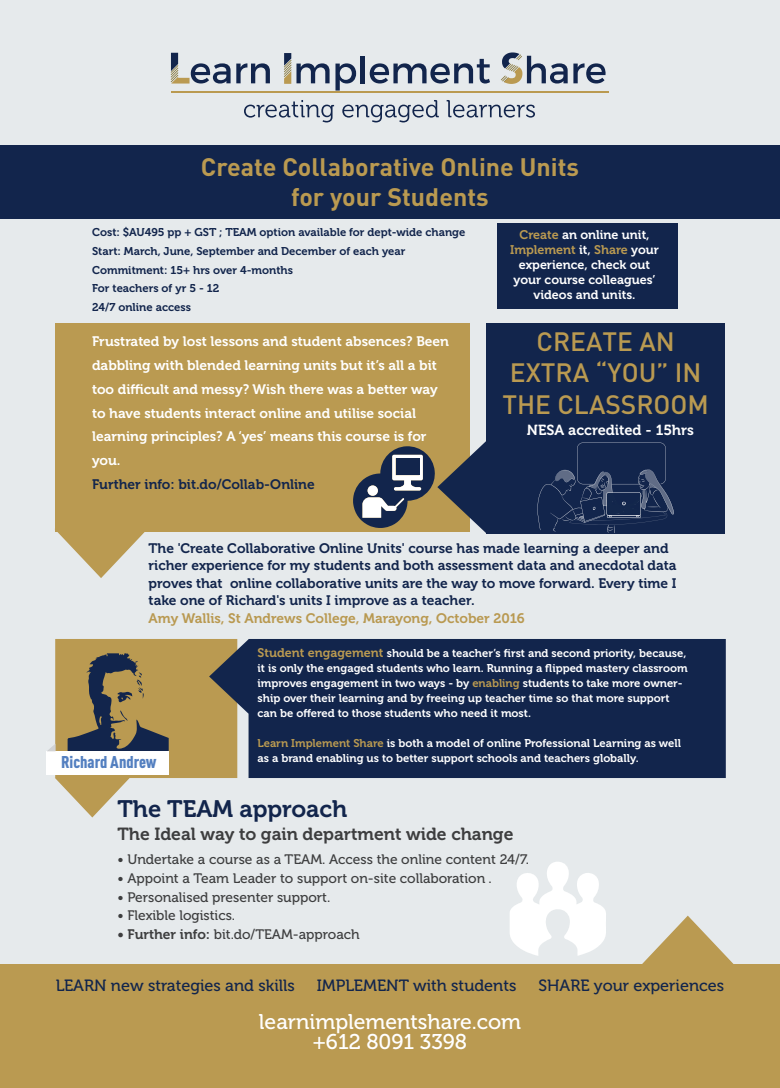
<style>
.page{position:relative;width:780px;height:1088px;background:#e6eaec}
.page>*{position:absolute;margin:0;border:0;box-sizing:border-box;transform-origin:0 0}
.t1{font:500 26.25px/31.5px "DIN";color:#ba9a51;text-align:center}
.t2{font:700 25px/30px "DIN";color:#ba9a51;text-align:center}
.t3{font:23.75px "Museo 700";color:#12254c}
.t4{font:21.25px/20px "Museo 500";color:#fff;text-align:center}
.t5{font:17.5px "Museo 700";color:#3e3e3f}
.t6{font:900 16.88px "DIN Cond";color:#537fc0}
.t7{font:16.25px "Museo 500";color:#12254c}
.t8{font:14.5px "Museo 700";color:#fff}
.t9{font:13.75px/17.5px "Museo 700";color:#12254c}
.t10{font:13.75px/23.8px "Museo 700";color:#fff}
.t11{font:13.75px "Museo 500";color:#3e3e3f}
.t12{font:13.75px "Museo 700";color:#ba9a51}
.t13{font:12.5px/15px "Museo 700";color:#fff;text-align:center}
.t14{font:11.25px/15px "Museo 700";color:#fff}
.t15{font:11.25px/18.8px "Museo 700";color:#12254c}
.s1{color:#ba9a51}
.s2{font-size:12.5px;color:#ba9a51}
.s3{font-family:"Museo 700"}
</style>
<div class="page">
<div style="left:0;top:145px;width:780px;height:73px;background:#12254c"></div>
<svg style="left:57px;top:532px;width:88px;height:46px"></svg>
<div style="left:486px;top:323px;width:239px;height:210px;background:#12254c"></div>
<div style="left:0;top:964px;width:780px;height:124px;background:#ba9a51"></div>
<div style="left:55px;top:323px;width:414px;height:209px;background:#ba9a51"></div>
<svg style="left:642px;top:915px;width:92px;height:49px"></svg>
<svg style="left:171px;top:53px;width:59px;height:31px"></svg>
<svg style="left:236px;top:63px;width:34px;height:20px"></svg>
<svg style="left:284px;top:53px;width:45px;height:31px"></svg>
<svg style="left:335px;top:63px;width:21px;height:28px"></svg>
<hr style="left:361px;top:56px;width:4px;height:27px;background:#12254c">
<svg style="left:370px;top:59px;width:120px;height:25px"></svg>
<svg style="left:501px;top:52px;width:66px;height:32px"></svg>
<svg style="left:573px;top:63px;width:33px;height:20px"></svg>
<hr style="left:171px;top:91px;width:437px;height:2px;background:#ba9a51">
<svg style="left:244px;top:100px;width:90px;height:22px"></svg>
<svg style="left:342px;top:100px;width:97px;height:22px"></svg>
<svg style="left:446px;top:100px;width:89px;height:18px"></svg>
<svg style="left:510px;top:862px;width:96px;height:94px"></svg>
<svg style="left:353px;top:441px;width:133px;height:92px"></svg>
<div style="left:367px;top:485px;width:11px;height:11px;background:#fff;border-radius:50%"></div>
<div style="left:395px;top:458px;width:24px;height:17px;background:#12254c"></div>
<svg style="left:47px;top:639px;width:162px;height:178px"></svg>
<div style="left:209px;top:639px;width:516px;height:139px;background:#12254c"></div>
<div style="left:497px;top:223px;width:180px;height:86px;background:#12254c"></div>
<svg style="left:537px;top:442px;width:137px;height:91px"></svg>
<h2 class="t2" style="left:201px;top:151px;width:379px">Create Collaborative Online Units for your Students</h2>
<p class="t15" style="left:92px;top:223px;width:375px">Cost: $AU495 pp + GST ; TEAM option available for dept-wide change Start: March, June, September and December of each year Commitment: 15+ hrs over 4-months<br>For teachers of yr 5 - 12<br>24/7 online access</p>
<p class="t10" style="left:92px;top:330px;width:358px">Frustrated by lost lessons and student absences? Been dabbling with blended learning units but it’s all a bit too difficult and messy? Wish there was a better way to have students interact online and utilise social learning principles? A ‘yes’ means this course is for you.</p>
<p class="t9" style="left:92px;top:476px;width:224px">Further info: bit.do/Collab-Online</p>
<p class="t13" style="left:510px;top:228px;width:150px"><span class="s1">Create</span> an online unit,<br><span class="s1">Implement</span> it, <span class="s1">Share</span> your experience, check out your course colleagues’ videos and units.</p>
<h1 class="t1" style="left:502px;top:325px;width:208px">CREATE AN<br>EXTRA “YOU” IN<br>THE CLASSROOM</h1>
<p class="t8" style="left:527px;top:422px;width:169px">NESA accredited - 15hrs</p>
<p class="t9" style="left:149px;top:540px;width:529px">The 'Create Collaborative Online Units' course has made learning a deeper and richer experience for my students and both assessment data and anecdotal data proves that online collaborative units are the way to move forward. Every time I take one of Richard's units I improve as a teacher.</p>
<p class="t12" style="left:149px;top:610px;width:377px">Amy Wallis, St Andrews College, Marayong, October 2016</p>
<h3 class="t6" style="left:61px;top:752px;width:97px">Richard Andrew</h3>
<p class="t14" style="left:257px;top:645px;width:431px"><span class="s2">Student engagement</span> should be a teacher’s first and second priority, because, it is only the engaged students who learn. Running a flipped mastery classroom improves engagement in two ways - by <span class="s1">enabling</span> students to take more owner&shy;ship over their learning and by freeing up teacher time so that more support can be offered to those students who need it most.</p>
<p class="t14" style="left:257px;top:735px;width:425px"><span class="s1">Learn Implement Share</span> is both a model of online Professional Learning as well as a brand enabling us to better support schools and teachers globally.</p>
<h3 class="t3" style="left:117px;top:795px;width:231px">The TEAM approach</h3>
<h3 class="t5" style="left:117px;top:824px;width:397px">The Ideal way to gain department wide change</h3>
<p class="t11" style="left:117px;top:852px;width:413px">• Undertake a course as a TEAM. Access the online content 24/7.</p>
<p class="t11" style="left:117px;top:870px;width:376px">• Appoint a Team Leader to support on-site collaboration .</p>
<p class="t11" style="left:117px;top:889px;width:214px">• Personalised presenter support.</p>
<p class="t11" style="left:117px;top:908px;width:119px">• Flexible logistics.</p>
<p class="t11" style="left:117px;top:927px;width:244px"><span class="s3">• Further info:</span> bit.do/TEAM-approach</p>
<h3 class="t7" style="left:56px;top:977px;width:241px">LEARN new strategies and skills</h3>
<h3 class="t7" style="left:317px;top:977px;width:201px">IMPLEMENT with students</h3>
<h3 class="t7" style="left:538px;top:977px;width:187px">SHARE your experiences</h3>
<h3 class="t4" style="left:259px;top:1012px;width:264px">learnimplementshare.com +612 8091 3398</h3>
</div>
